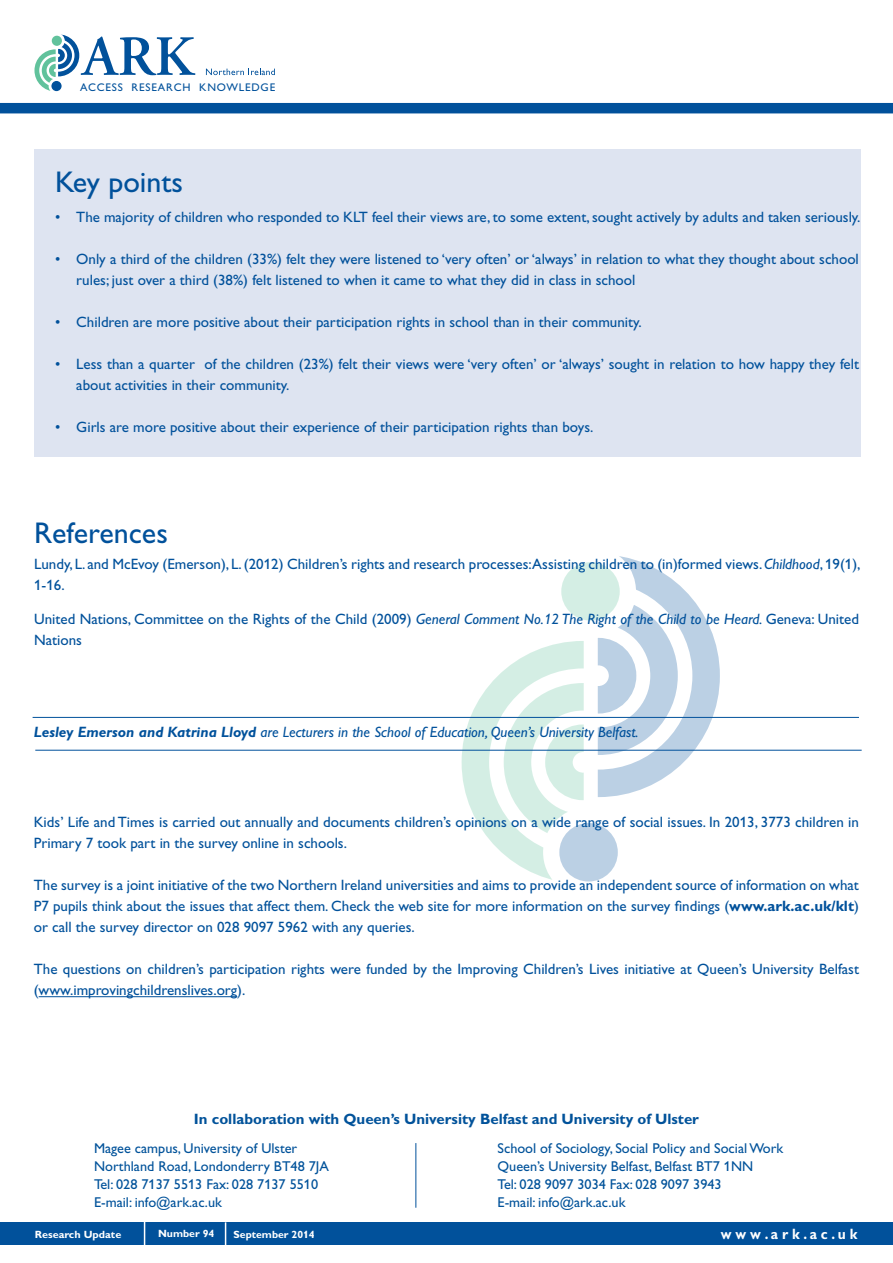
<style>
.page{position:relative;width:893px;height:1263px;background:#fff}
.page>*{position:absolute;margin:0;border:0;box-sizing:border-box;transform-origin:0 0}
.t1{font:30px "Gill Alt One";color:#01519b}
.List_Paragraph{font:15px/21px "Gill Alt One";color:#01519b}
.t2{font:italic 15px "Gill Alt One";color:#01519b}
.Heading_4{font:700 15px "Gill Alt One";color:#01529a}
.t3{font:700 15px "Gill Alt One";color:#fff;scale:.92 1}
.t4{font:14.25px "Gill Alt One";color:#01529a}
.t5{font:11.1px "Gill Sans";letter-spacing:.075em;color:#01519b}
.t6{font:700 10.5px "Gill Alt One";color:#fff}
.s1{font-style:italic}
.s2{font-weight:700}
</style>
<div class="page">
<svg style="left:448px;top:641px;width:136px;height:240px"></svg>
<svg style="left:598px;top:556px;width:136px;height:241px"></svg>
<div style="left:561px;top:562px;width:59px;height:59px;background:#d4eee4;border-radius:50%"></div>
<div style="left:559px;top:823px;width:59px;height:58px;background:#bbd0e4;border-radius:50%"></div>
<div style="left:0;top:1222px;width:893px;height:23px;background:#01519b"></div>
<svg style="left:144px;top:1222px;width:1px;height:23px"></svg>
<svg style="left:225px;top:1222px;width:1px;height:23px"></svg>
<div style="left:0;top:103px;width:893px;height:10px;background:#01519b"></div>
<svg style="left:206px;top:69px;width:69px;height:6px"></svg>
<svg style="left:34px;top:34px;width:161px;height:58px"></svg>
<div style="left:34px;top:149px;width:826px;height:307px;background:#dee4f1"></div>
<hr style="left:39px;top:996px;width:198px;height:1px;background:#01519b">
<hr style="left:33px;top:717px;width:826px;height:1px;background:#01519b">
<hr style="left:35px;top:750px;width:827px;height:1px;background:#01519b">
<hr style="left:415px;top:1143px;width:1px;height:65px;background:#01519b">
<p class="t5" style="left:80px;top:81px;width:196px">ACCESS RESEARCH KNOWLEDGE</p>
<p class="t1" style="left:55px;top:165px;width:129px">Key points</p>
<p class="List_Paragraph" style="left:55px;top:207px;width:807px">• The majority of children who responded to KLT feel their views are, to some extent, sought actively by adults and taken seriously.</p>
<p class="List_Paragraph" style="left:76px;top:249px;width:784px;text-indent:-21px">• Only a third of the children (33%) felt they were listened to ‘very often’ or ‘always’ in relation to what they thought about school rules; just over a third (38%) felt listened to when it came to what they did in class in school</p>
<p class="List_Paragraph" style="left:55px;top:312px;width:588px">• Children are more positive about their participation rights in school than in their community.</p>
<p class="List_Paragraph" style="left:76px;top:354px;width:784px;text-indent:-21px">• Less than a quarter of the children (23%) felt their views were ‘very often’ or ‘always’ sought in relation to how happy they felt about activities in their community.</p>
<p class="List_Paragraph" style="left:55px;top:417px;width:540px">• Girls are more positive about their experience of their participation rights than boys.</p>
<p class="t1" style="left:34px;top:516px;width:135px">References</p>
<p class="List_Paragraph" style="left:34px;top:553px;width:828px">Lundy, L. and McEvoy (Emerson), L. (2012) Children’s rights and research processes:Assisting children to (in)formed views. <span class="s1">Childhood</span>, 19(1),<br>1-16.</p>
<p class="List_Paragraph" style="left:34px;top:609px;width:826px">United Nations, Committee on the Rights of the Child (2009) <span class="s1">General Comment No.12 The Right of the Child to be Heard.</span> Geneva: United<br>Nations</p>
<p class="t2" style="left:34px;top:724px;width:606px"><span class="s2">Lesley Emerson and Katrina Lloyd</span> are Lecturers in the School of Education, Queen’s University Belfast.</p>
<p class="List_Paragraph" style="left:34px;top:811px;width:827px">Kids’ Life and Times is carried out annually and documents children’s opinions on a wide range of social issues. In 2013, 3773 children in<br>Primary 7 took part in the survey online in schools.</p>
<p class="List_Paragraph" style="left:34px;top:874px;width:827px;text-align:justify">The survey is a joint initiative of the two Northern Ireland universities and aims to provide an independent source of information on what P7 pupils think about the issues that affect them. Check the web site for more information on the survey findings (<span class="s2">www.ark.ac.uk/klt</span>) or call the survey director on 028 9097 5962 with any queries.</p>
<p class="List_Paragraph" style="left:34px;top:958px;width:827px">The questions on children’s participation rights were funded by the Improving Children’s Lives initiative at Queen’s University Belfast (www.improvingchildrenslives.org).</p>
<p class="Heading_4" style="left:194px;top:1110px;width:507px">In collaboration with Queen’s University Belfast and University of Ulster</p>
<p class="t4" style="left:94px;top:1140px;width:205px">Magee campus, University of Ulster</p>
<p class="t4" style="left:498px;top:1140px;width:287px">School of Sociology, Social Policy and Social Work</p>
<p class="t4" style="left:94px;top:1158px;width:236px">Northland Road, Londonderry BT48 7JA</p>
<p class="t4" style="left:498px;top:1158px;width:257px">Queen’s University Belfast, Belfast BT7 1NN</p>
<p class="t4" style="left:94px;top:1176px;width:226px">Tel: 028 7137 5513 Fax: 028 7137 5510</p>
<p class="t4" style="left:498px;top:1176px;width:226px">Tel: 028 9097 3034 Fax: 028 9097 3943</p>
<p class="t4" style="left:94px;top:1194px;width:129px">E-mail: info@ark.ac.uk</p>
<p class="t4" style="left:498px;top:1194px;width:129px">E-mail: info@ark.ac.uk</p>
<p class="t6" style="left:35px;top:1228px;width:88px">Research Update</p>
<p class="t6" style="left:158px;top:1227px;width:58px">Number 94</p>
<p class="t6" style="left:234px;top:1228px;width:83px">September 2014</p>
<p class="t3" style="left:721px;top:1225px;width:150px">w w w . a r k . a c . u k</p>
</div>
